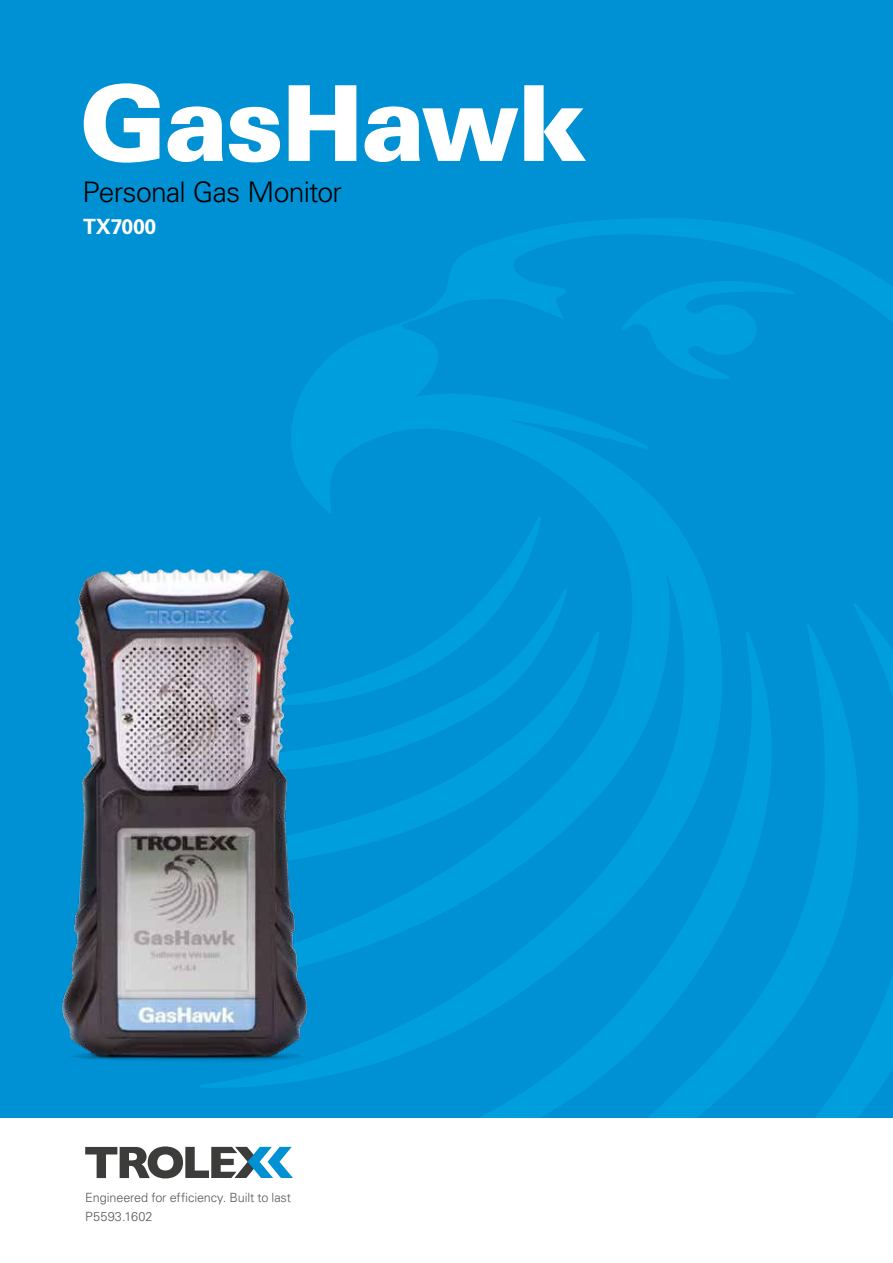
<style>
.page{position:relative;width:893px;height:1263px;background:#fff}
.page>*{position:absolute;margin:0;border:0;box-sizing:border-box;transform-origin:0 0}
.t1{font:900 104.85px "Univers LT Std";letter-spacing:-.025em;color:#fff}
.t2{font:300 28.35px "Univers LT Std";letter-spacing:-.025em;color:#000}
.t3{font:700 21px "Univers LT Std";letter-spacing:-.005em;color:#fff}
.t4{font:300 12.6px/18.6px "Univers LT Std";letter-spacing:-.01em;color:#575756}
</style>
<div class="page">
<div style="left:0;top:0;width:893px;height:1117px;background:#0090d4"></div>
<svg style="left:291px;top:218px;width:602px;height:405px"></svg>
<svg style="left:685px;top:603px;width:208px;height:513px"></svg>
<svg style="left:631px;top:623px;width:227px;height:494px"></svg>
<svg style="left:556px;top:631px;width:216px;height:486px"></svg>
<svg style="left:556px;top:631px;width:43px;height:240px"></svg>
<svg style="left:556px;top:588px;width:11px;height:184px"></svg>
<svg style="left:622px;top:281px;width:172px;height:98px"></svg>
<img style="left:3px;top:463px;width:553px;height:655px">
<svg style="left:85px;top:1146px;width:208px;height:32px"></svg>
<h1 class="t1" style="left:80px;top:63px;width:508px">GasHawk</h1>
<h2 class="t2" style="left:82px;top:181px;width:261px">Personal Gas Monitor</h2>
<h3 class="t3" style="left:83px;top:218px;width:75px">TX7000</h3>
<p class="t4" style="left:85px;top:1189px;width:207px">Engineered for efficiency. Built to last<br>P5593.1602</p>
</div>
